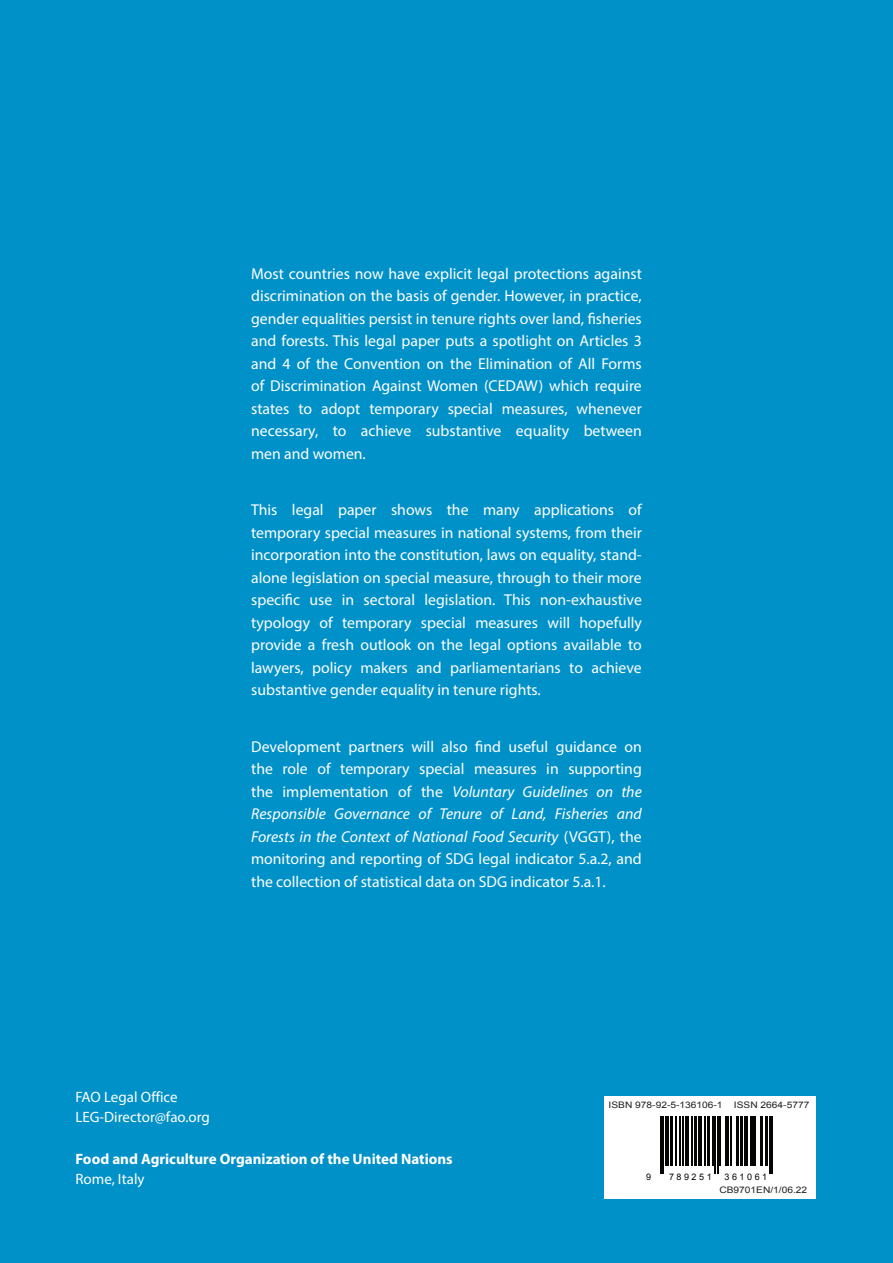
<style>
.page{position:relative;width:893px;height:1263px;background:#0091c8}
.page>*{position:absolute;margin:0;border:0;box-sizing:border-box;transform-origin:0 0}
.Back_Blurb{font:15.75px/22.5px "Myriad Pro";color:#fff;text-align:justify}
.Body_Text{font:700 15px "Myriad Pro";color:#fff}
.Body_Text-2{font:15px "Myriad Pro";color:#fff}
.t1{font:9px "Arial";color:#211d1e;scale:1.13 1}
.t2{font:9px "Arial";letter-spacing:.28em;color:#050504}
.s1{font-style:italic}
</style>
<div class="page">
<div style="left:604px;top:1097px;width:212px;height:102px;background:#fff"></div>
<hr style="left:660px;top:1116px;width:2px;height:58px;background:#050504">
<hr style="left:663px;top:1116px;width:1px;height:58px;background:#050504">
<hr style="left:665px;top:1116px;width:4px;height:49px;background:#050504">
<hr style="left:670px;top:1116px;width:2px;height:49px;background:#050504">
<hr style="left:676px;top:1116px;width:1px;height:49px;background:#050504">
<hr style="left:679px;top:1116px;width:1px;height:49px;background:#050504">
<hr style="left:683px;top:1116px;width:1px;height:49px;background:#050504">
<hr style="left:685px;top:1116px;width:4px;height:49px;background:#050504">
<hr style="left:691px;top:1116px;width:1px;height:49px;background:#050504">
<hr style="left:695px;top:1116px;width:2px;height:49px;background:#050504">
<hr style="left:698px;top:1116px;width:4px;height:49px;background:#050504">
<hr style="left:704px;top:1116px;width:1px;height:49px;background:#050504">
<hr style="left:708px;top:1116px;width:2px;height:49px;background:#050504">
<hr style="left:712px;top:1116px;width:1px;height:49px;background:#050504">
<hr style="left:715px;top:1116px;width:1px;height:58px;background:#050504">
<hr style="left:717px;top:1116px;width:1px;height:58px;background:#050504">
<hr style="left:719px;top:1116px;width:2px;height:49px;background:#050504">
<hr style="left:725px;top:1116px;width:1px;height:49px;background:#050504">
<hr style="left:728px;top:1116px;width:1px;height:49px;background:#050504">
<hr style="left:730px;top:1116px;width:1px;height:49px;background:#050504">
<hr style="left:736px;top:1116px;width:2px;height:49px;background:#050504">
<hr style="left:741px;top:1116px;width:2px;height:49px;background:#050504">
<hr style="left:744px;top:1116px;width:4px;height:49px;background:#050504">
<hr style="left:750px;top:1116px;width:1px;height:49px;background:#050504">
<hr style="left:752px;top:1116px;width:2px;height:49px;background:#050504">
<hr style="left:755px;top:1116px;width:1px;height:49px;background:#050504">
<hr style="left:761px;top:1116px;width:2px;height:49px;background:#050504">
<hr style="left:765px;top:1116px;width:3px;height:49px;background:#050504">
<hr style="left:769px;top:1116px;width:1px;height:58px;background:#050504">
<hr style="left:771px;top:1116px;width:2px;height:58px;background:#050504">
<p class="Back_Blurb" style="left:251px;top:262px;width:392px">Most countries now have explicit legal protections against discrimination on the basis of gender. However, in practice, gender equalities persist in tenure rights over land, fisheries and forests. This legal paper puts a spotlight on Articles 3 and 4 of the Convention on the Elimination of All Forms of Discrimination Against Women (CEDAW) which require states to adopt temporary special measures, whenever necessary, to achieve substantive equality between men and women.</p>
<p class="Back_Blurb" style="left:251px;top:498px;width:392px">This legal paper shows the many applications of temporary special measures in national systems, from their incorporation into the constitution, laws on equality, stand&shy;alone legislation on special measure, through to their more specific use in sectoral legislation. This non-exhaustive typology of temporary special measures will hopefully provide a fresh outlook on the legal options available to lawyers, policy makers and parliamentarians to achieve substantive gender equality in tenure rights.</p>
<p class="Back_Blurb" style="left:251px;top:735px;width:392px">Development partners will also find useful guidance on the role of temporary special measures in supporting the implementation of the <span class="s1">Voluntary Guidelines on the Responsible Governance of Tenure of Land, Fisheries and Forests in the Context of National Food Security</span> (VGGT), the monitoring and reporting of SDG legal indicator 5.a.2, and the collection of statistical data on SDG indicator 5.a.1.</p>
<p class="Body_Text-2" style="left:75px;top:1087px;width:104px">FAO Legal Office</p>
<p class="Body_Text-2" style="left:75px;top:1107px;width:136px">LEG-Director@fao.org</p>
<p class="Body_Text" style="left:75px;top:1149px;width:379px">Food and Agriculture Organization of the United Nations</p>
<p class="Body_Text-2" style="left:75px;top:1170px;width:71px">Rome, Italy</p>
<p class="t1" style="left:609px;top:1099px;width:102px">ISBN 978-92-5-136106-1</p>
<p class="t1" style="left:734px;top:1099px;width:68px">ISSN 2664-5777</p>
<p class="t2" style="left:646px;top:1171px;width:7px">9</p>
<p class="t2" style="left:669px;top:1171px;width:44px">789251</p>
<p class="t2" style="left:724px;top:1171px;width:44px">361061</p>
<p class="t1" style="left:719px;top:1184px;width:79px">CB9701EN/1/06.22</p>
</div>
